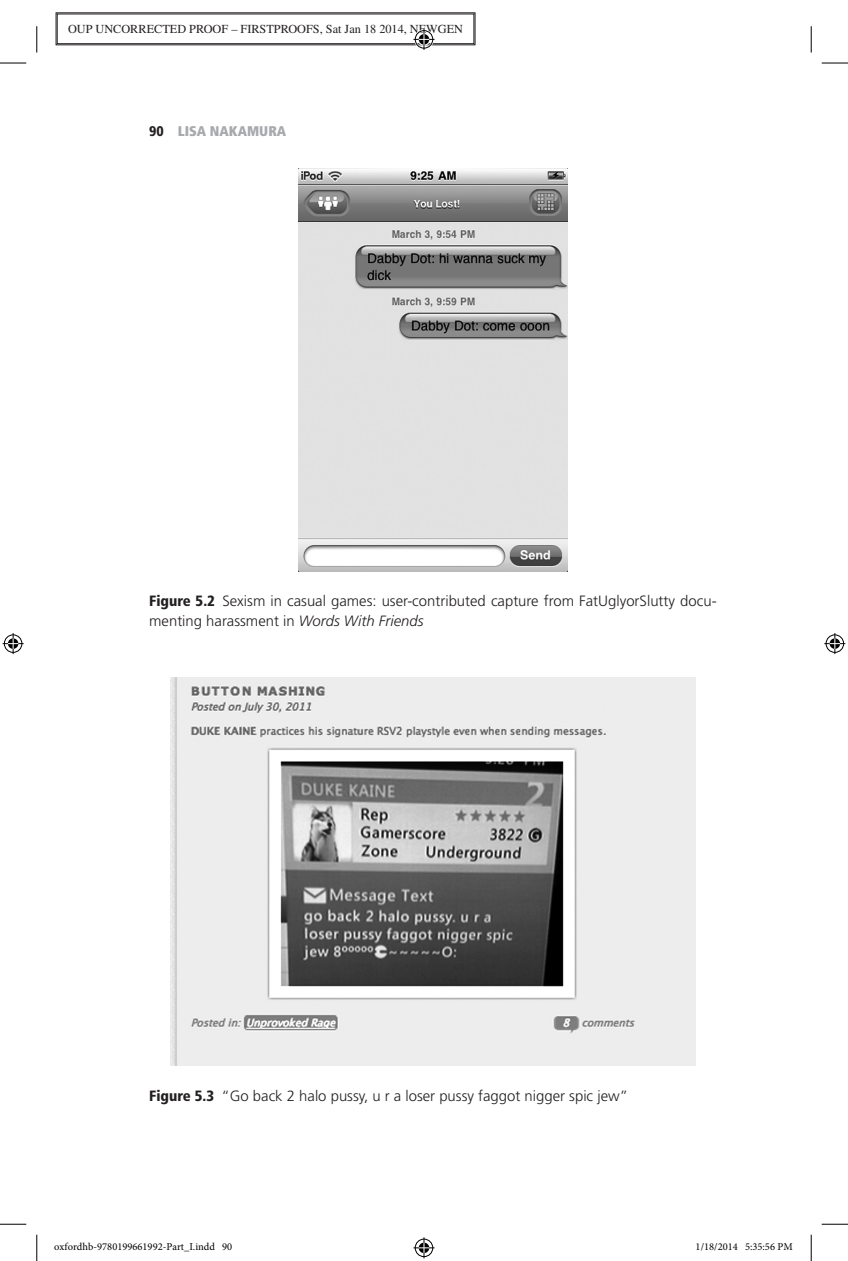
<style>
.page{position:relative;width:848px;height:1261px;background:#fff}
.page>*{position:absolute;margin:0;border:0;box-sizing:border-box;transform-origin:0 0}
.FigCapt{font:300 14.88px/19.2px "Frutiger LT Std";color:#231f20}
.t1{font:900 condensed 14px "Frutiger LT Std";color:#a8a9ad}
.t2{font:12.25px "Times LT Std";color:#231f20}
.t3{font:10.5px "Minion Pro";color:#000}
.s1{color:#231f20}
.s2{font-weight:900;font-stretch:condensed}
.s3{font-style:italic}
</style>
<div class="page">
<img style="left:298px;top:168px;width:269px;height:403px">
<img style="left:170px;top:677px;width:525px;height:388px">
<svg style="left:0;top:63px;width:26px;height:1px"></svg>
<svg style="left:821px;top:63px;width:26px;height:1px"></svg>
<svg style="left:0;top:1223px;width:26px;height:1px"></svg>
<svg style="left:821px;top:1223px;width:26px;height:1px"></svg>
<svg style="left:36px;top:26px;width:1px;height:26px"></svg>
<svg style="left:36px;top:1234px;width:1px;height:27px"></svg>
<svg style="left:810px;top:26px;width:1px;height:26px"></svg>
<svg style="left:810px;top:1234px;width:1px;height:27px"></svg>
<svg style="left:55px;top:12px;width:420px;height:38px"></svg>
<svg style="left:413px;top:1237px;width:21px;height:21px"></svg>
<svg style="left:3px;top:633px;width:21px;height:21px"></svg>
<svg style="left:824px;top:633px;width:21px;height:21px"></svg>
<div style="left:227px;top:1243px;width:5px;height:8px;border:1px solid #fff;border-radius:50%"></div>
<svg style="left:227px;top:1243px;width:4px;height:8px"></svg>
<p class="t2" style="left:68px;top:22px;width:396px">OUP UNCORRECTED PROOF – FIRSTPROOFS, Sat Jan 18 2014, NEWGEN</p>
<p class="t1" style="left:149px;top:122px;width:44px"><span class="s1">90</span> LISA</p>
<p class="t1" style="left:210px;top:122px;width:21px">NAKAMURA</p>
<p class="FigCapt" style="left:149px;top:592px;width:568px"><span class="s2">Figure 5.2</span> Sexism in casual games: user-contributed capture from FatUglyorSlutty docu&shy;menting harassment in <span class="s3">Words With Friends</span></p>
<p class="FigCapt" style="left:149px;top:1086px;width:480px"><span class="s2">Figure 5.3</span> “Go back 2 halo pussy, u r a loser pussy faggot nigger spic jew”</p>
<p class="t3" style="left:54px;top:1240px;width:179px">oxfordhb-9780199661992-Part_I.indd 90</p>
<p class="t3" style="left:695px;top:1240px;width:99px">1/18/2014 5:35:56 PM</p>
</div>
